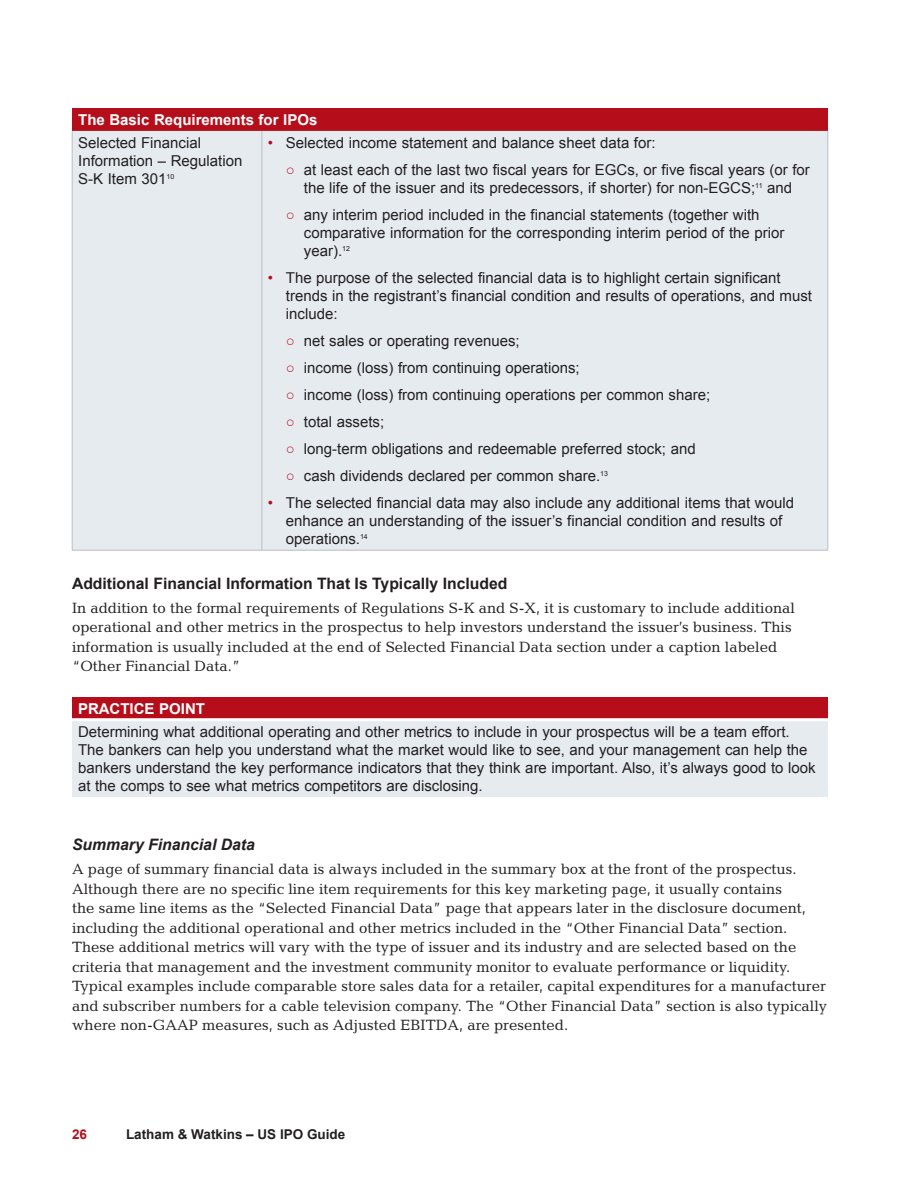
<style>
.page{position:relative;width:918px;height:1188px;background:#fff}
.page>*{position:absolute;margin:0;border:0;box-sizing:border-box;transform-origin:0 0}
.BD_Subhead_2{font:700 15.75px "Arial";color:#231f20}
.BD_Subhead_3{font:italic 700 15.75px "Arial";color:#231f20}
.PP_BD_Table_Text_1{font:15px/18px "Arial";color:#231f20}
.BD_Text_1{font:15px/19.5px "Candida Std";color:#231f20}
.BD_Table_Text_1{font:15px/18px "Arial";color:#231f20}
.BD_Table_Text_Sub{font:700 15px "Arial";color:#fff}
.PP_BD_Table_Head{font:700 15px "Arial";color:#fff}
.t1{font:700 13.5px "Arial";color:#231f20}
.t2{font:700 13.5px "Arial";color:#b50e1a}
.s1{color:#b50e1a}
</style>
<div class="page">
<div style="left:72px;top:108px;width:756px;height:23px;background:#b50e1a"></div>
<div style="left:73px;top:131px;width:755px;height:419px;background:#e6ebf0"></div>
<hr style="left:72px;top:131px;width:1px;height:419px;background:#bcbdc0">
<hr style="left:828px;top:131px;width:1px;height:419px;background:#bcbdc0">
<hr style="left:72px;top:550px;width:190px;height:1px;background:#bcbdc0">
<hr style="left:262px;top:550px;width:566px;height:1px;background:#bcbdc0">
<hr style="left:261px;top:131px;width:1px;height:419px;background:#bcbdc0">
<div style="left:72px;top:697px;width:756px;height:23px;background:#b50e1a"></div>
<div style="left:72px;top:720px;width:756px;height:77px;background:#e6ebf0"></div>
<hr style="left:72px;top:718px;width:756px;height:3px;background:#fff">
<p class="BD_Table_Text_Sub" style="left:78px;top:110px;width:241px">The Basic Requirements for IPOs</p>
<p class="BD_Table_Text_1" style="left:78px;top:134px;width:166px">Selected Financial<br>Information – Regulation<br>S-K Item 301<sup>10</sup></p>
<p class="PP_BD_Table_Text_1" style="left:268px;top:134px;width:389px"><span class="s1">•</span> Selected income statement and balance sheet data for:</p>
<p class="PP_BD_Table_Text_1" style="left:286px;top:161px;width:526px;text-align:center"><span class="s1">○</span> at least each of the last two fiscal years for EGCs, or five fiscal years (or for the life of the issuer and its predecessors, if shorter) for non-EGCS;<sup>11</sup> and</p>
<p class="PP_BD_Table_Text_1" style="left:304px;top:206px;width:482px;text-indent:-18px"><span class="s1">○</span> any interim period included in the financial statements (together with comparative information for the corresponding interim period of the prior year).<sup>12</sup></p>
<p class="PP_BD_Table_Text_1" style="left:286px;top:269px;width:528px;text-indent:-18px"><span class="s1">•</span> The purpose of the selected financial data is to highlight certain significant trends in the registrant’s financial condition and results of operations, and must include:</p>
<p class="PP_BD_Table_Text_1" style="left:286px;top:332px;width:235px"><span class="s1">○</span> net sales or operating revenues;</p>
<p class="PP_BD_Table_Text_1" style="left:286px;top:359px;width:295px"><span class="s1">○</span> income (loss) from continuing operations;</p>
<p class="PP_BD_Table_Text_1" style="left:286px;top:386px;width:426px"><span class="s1">○</span> income (loss) from continuing operations per common share;</p>
<p class="PP_BD_Table_Text_1" style="left:286px;top:413px;width:100px"><span class="s1">○</span> total assets;</p>
<p class="PP_BD_Table_Text_1" style="left:286px;top:440px;width:411px"><span class="s1">○</span> long-term obligations and redeemable preferred stock; and</p>
<p class="PP_BD_Table_Text_1" style="left:286px;top:467px;width:324px"><span class="s1">○</span> cash dividends declared per common share.<sup>13</sup></p>
<p class="PP_BD_Table_Text_1" style="left:286px;top:494px;width:510px;text-indent:-18px"><span class="s1">•</span> The selected financial data may also include any additional items that would enhance an understanding of the issuer’s financial condition and results of operations.<sup>14</sup></p>
<p class="BD_Subhead_2" style="left:72px;top:573px;width:437px">Additional Financial Information That Is Typically Included</p>
<p class="BD_Text_1" style="left:72px;top:598px;width:724px">In addition to the formal requirements of Regulations S-K and S-X, it is customary to include additional operational and other metrics in the prospectus to help investors understand the issuer’s business. This information is usually included at the end of Selected Financial Data section under a caption labeled “Other Financial Data.”</p>
<p class="PP_BD_Table_Head" style="left:78px;top:698px;width:129px">PRACTICE POINT</p>
<p class="PP_BD_Table_Text_1" style="left:78px;top:723px;width:739px">Determining what additional operating and other metrics to include in your prospectus will be a team effort.<br>The bankers can help you understand what the market would like to see, and your management can help the bankers understand the key performance indicators that they think are important. Also, it’s always good to look at the comps to see what metrics competitors are disclosing.</p>
<p class="BD_Subhead_3" style="left:72px;top:834px;width:184px">Summary Financial Data</p>
<p class="BD_Text_1" style="left:72px;top:859px;width:757px">A page of summary financial data is always included in the summary box at the front of the prospectus.<br>Although there are no specific line item requirements for this key marketing page, it usually contains<br>the same line items as the “Selected Financial Data” page that appears later in the disclosure document, including the additional operational and other metrics included in the “Other Financial Data” section.<br>These additional metrics will vary with the type of issuer and its industry and are selected based on the criteria that management and the investment community monitor to evaluate performance or liquidity.<br>Typical examples include comparable store sales data for a retailer, capital expenditures for a manufacturer and subscriber numbers for a cable television company. The “Other Financial Data” section is also typically where non-GAAP measures, such as Adjusted EBITDA, are presented.</p>
<p class="t2" style="left:72px;top:1126px;width:17px">26</p>
<p class="t1" style="left:126px;top:1126px;width:221px">Latham &amp; Watkins – US IPO Guide</p>
</div>
